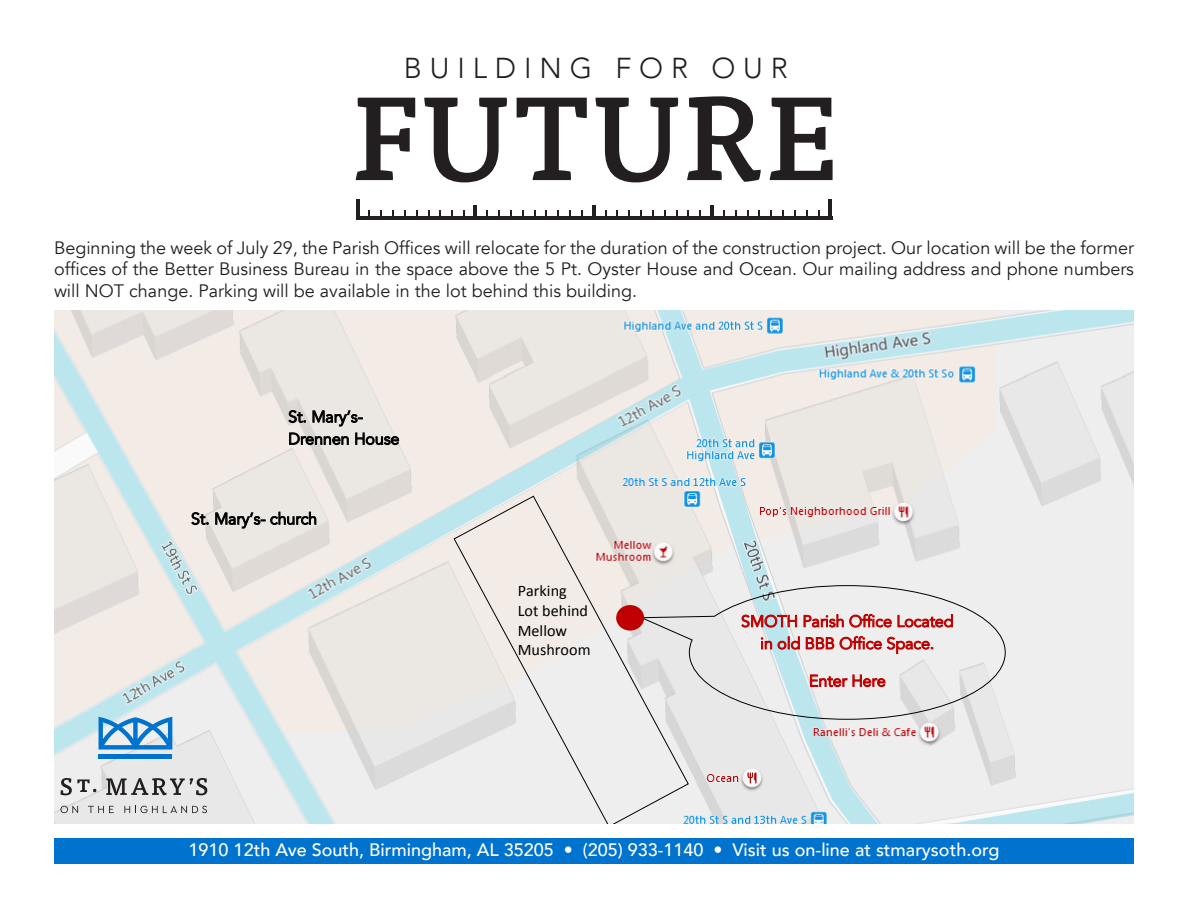
<style>
.page{position:relative;width:1188px;height:918px;background:#fff}
.page>*{position:absolute;margin:0;border:0;box-sizing:border-box;transform-origin:0 0}
.t1{font:500 117.6px "Tisa Pro";letter-spacing:.02em;color:#231f20}
.t2{font:300 28.8px "Avenir";letter-spacing:.275em;color:#231f20}
.t3{font:18px/21.6px "Avenir";color:#231f20;text-align:justify}
.t4{font:500 18px "Avenir";color:#fff}
.t5{font:16.2px/22.2px "Avenir";letter-spacing:-.005em;color:#c00000;text-align:center}
.t6{font:16.2px/22.2px "Avenir";letter-spacing:-.005em;color:#000}
.t7{font:16.2px/19.8px "Calibri";color:#000}
</style>
<div class="page">
<img style="left:54px;top:310px;width:1080px;height:514px">
<svg style="left:191px;top:512px;width:18px;height:13px"></svg>
<svg style="left:215px;top:512px;width:101px;height:17px;background:#a6a4a1"></svg>
<svg style="left:288px;top:410px;width:18px;height:13px"></svg>
<svg style="left:312px;top:410px;width:51px;height:17px"></svg>
<svg style="left:289px;top:433px;width:60px;height:12px"></svg>
<svg style="left:355px;top:433px;width:44px;height:12px"></svg>
<svg style="left:453px;top:495px;width:236px;height:329px;background:#eae7e5"></svg>
<svg style="left:638px;top:585px;width:368px;height:135px;background:#e3e5e5"></svg>
<svg style="left:741px;top:615px;width:56px;height:13px"></svg>
<svg style="left:804px;top:614px;width:149px;height:14px;background:#dc9595"></svg>
<svg style="left:761px;top:637px;width:11px;height:12px"></svg>
<svg style="left:778px;top:636px;width:22px;height:14px"></svg>
<svg style="left:806px;top:637px;width:28px;height:12px"></svg>
<svg style="left:840px;top:636px;width:94px;height:18px;background:#e0a8a8"></svg>
<svg style="left:810px;top:675px;width:75px;height:12px"></svg>
<div style="left:616px;top:605px;width:28px;height:26px;background:#c00000;border-radius:50%"></div>
<hr style="left:356px;top:199px;width:3px;height:20px;background:#231f20">
<svg style="left:392px;top:210px;width:2px;height:6px"></svg>
<svg style="left:404px;top:210px;width:2px;height:6px"></svg>
<svg style="left:463px;top:210px;width:2px;height:6px"></svg>
<svg style="left:498px;top:210px;width:2px;height:6px"></svg>
<svg style="left:510px;top:210px;width:2px;height:6px"></svg>
<svg style="left:569px;top:210px;width:2px;height:6px"></svg>
<svg style="left:581px;top:210px;width:2px;height:6px"></svg>
<svg style="left:640px;top:210px;width:2px;height:6px"></svg>
<svg style="left:652px;top:210px;width:2px;height:6px"></svg>
<svg style="left:699px;top:210px;width:2px;height:6px"></svg>
<svg style="left:723px;top:210px;width:2px;height:6px"></svg>
<svg style="left:770px;top:210px;width:2px;height:6px"></svg>
<svg style="left:782px;top:210px;width:2px;height:6px"></svg>
<svg style="left:794px;top:210px;width:2px;height:6px"></svg>
<hr style="left:829px;top:199px;width:3px;height:20px;background:#231f20">
<hr style="left:356px;top:216px;width:476px;height:3px;background:#231f20">
<hr style="left:710px;top:205px;width:4px;height:14px;background:#231f20">
<hr style="left:592px;top:205px;width:4px;height:14px;background:#231f20">
<hr style="left:474px;top:205px;width:3px;height:14px;background:#231f20">
<div style="left:54px;top:838px;width:1080px;height:26px;background:#0073ce"></div>
<svg style="left:99px;top:717px;width:73px;height:33px;background:#6baadb"></svg>
<hr style="left:99px;top:754px;width:73px;height:4px;background:#0073ce">
<svg style="left:61px;top:778px;width:35px;height:17px"></svg>
<svg style="left:106px;top:778px;width:101px;height:17px;background:#a3a2a2"></svg>
<svg style="left:60px;top:806px;width:18px;height:7px"></svg>
<svg style="left:88px;top:806px;width:26px;height:7px"></svg>
<svg style="left:124px;top:806px;width:83px;height:7px"></svg>
<p class="t2" style="left:404px;top:51px;width:385px">BUILDING FOR OUR</p>
<p class="t1" style="left:352px;top:48px;width:489px">FUTURE</p>
<p class="t3" style="left:54px;top:237px;width:1082px">Beginning the week of July 29, the Parish Offices will relocate for the duration of the construction project. Our location will be the former offices of the Better Business Bureau in the space above the 5 Pt. Oyster House and Ocean. Our mailing address and phone numbers will NOT change. Parking will be available in the lot behind this building.</p>
<p class="t6" style="left:288px;top:406px;width:113px">St. Mary’s-<br>Drennen House</p>
<p class="t6" style="left:191px;top:508px;width:128px">St. Mary’s- church</p>
<p class="t7" style="left:518px;top:581px;width:74px">Parking<br>Lot behind<br>Mellow<br>Mushroom</p>
<p class="t5" style="left:741px;top:610px;width:214px">SMOTH Parish Office Located in old BBB Office Space.</p>
<p class="t5" style="left:809px;top:670px;width:78px">Enter Here</p>
<p class="t4" style="left:189px;top:834px;width:812px">1910 12th Ave South, Birmingham, AL 35205 • (205) 933-1140 • Visit us on-line at stmarysoth.org</p>
</div>
